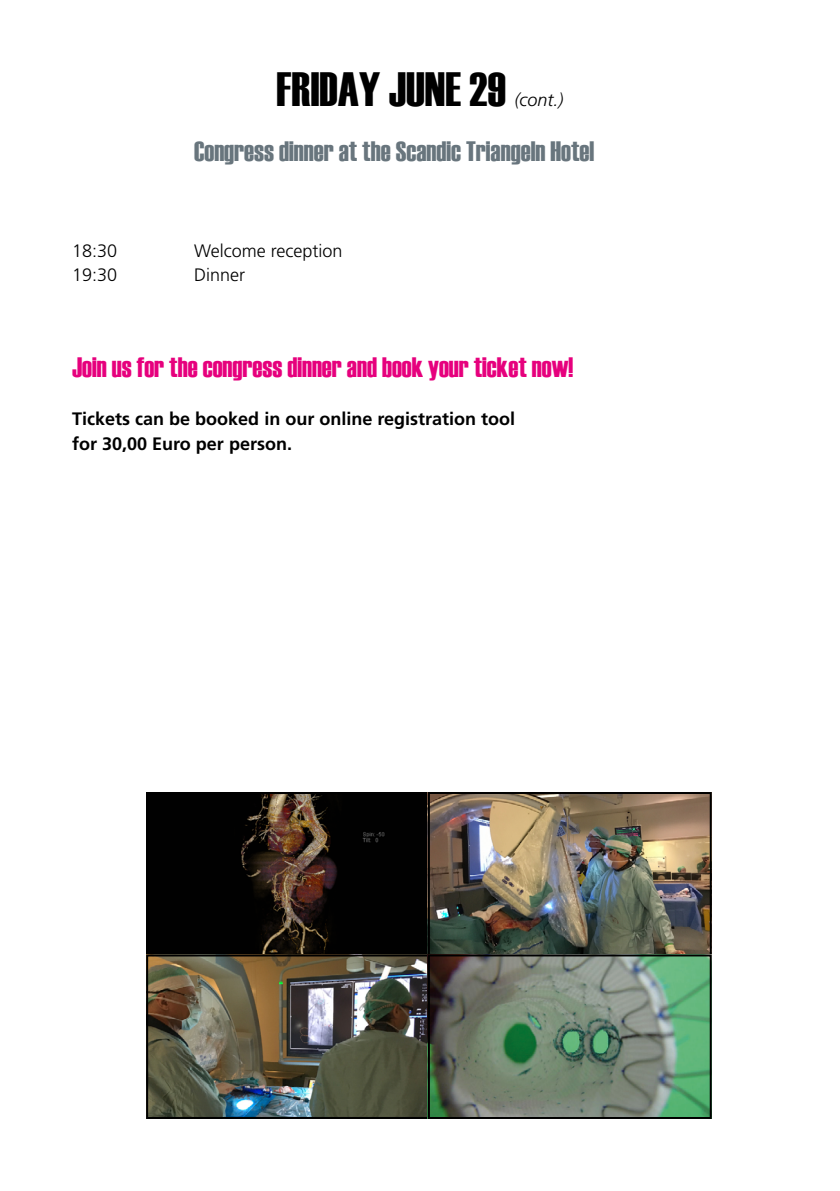
<style>
.page{position:relative;width:840px;height:1191px;background:#fff}
.page>*{position:absolute;margin:0;border:0;box-sizing:border-box;transform-origin:0 0}
.t1{font:48px "Haettenschweiler";color:#000}
.t2{font:28px "Haettenschweiler";color:#e6007d}
.t3{font:28px "Haettenschweiler";color:#68757d}
.t4{font:700 18px/24px "Frutiger LT Pro";color:#000}
.t5{font:300 18px "Frutiger LT Pro";color:#000}
.t6{font:italic 300 18px "Frutiger LT Pro";color:#000}
</style>
<div class="page">
<img style="left:149px;top:795px;width:277px;height:158px">
<div style="left:146px;top:792px;width:283px;height:164px;border:2px solid #000"></div>
<img style="left:149px;top:957px;width:277px;height:159px">
<div style="left:146px;top:954px;width:283px;height:165px;border:2px solid #000"></div>
<img style="left:430px;top:795px;width:278px;height:158px">
<div style="left:427px;top:792px;width:284px;height:164px;border:2px solid #000"></div>
<img style="left:430px;top:957px;width:278px;height:159px">
<div style="left:427px;top:954px;width:284px;height:165px;border:2px solid #000"></div>
<h1 class="t1" style="left:276px;top:56px;width:231px">FRIDAY JUNE 29</h1>
<p class="t6" style="left:514px;top:89px;width:51px">(cont.)</p>
<h2 class="t3" style="left:194px;top:133px;width:401px">Congress dinner at the Scandic Triangeln Hotel</h2>
<p class="t5" style="left:72px;top:241px;width:47px">18:30</p>
<p class="t5" style="left:194px;top:241px;width:150px">Welcome reception</p>
<p class="t5" style="left:72px;top:265px;width:47px">19:30</p>
<p class="t5" style="left:194px;top:265px;width:53px">Dinner</p>
<h2 class="t2" style="left:72px;top:349px;width:502px">Join us for the congress dinner and book your ticket now!</h2>
<p class="t4" style="left:72px;top:407px;width:444px">Tickets can be booked in our online registration tool for 30,00 Euro per person.</p>
</div>
